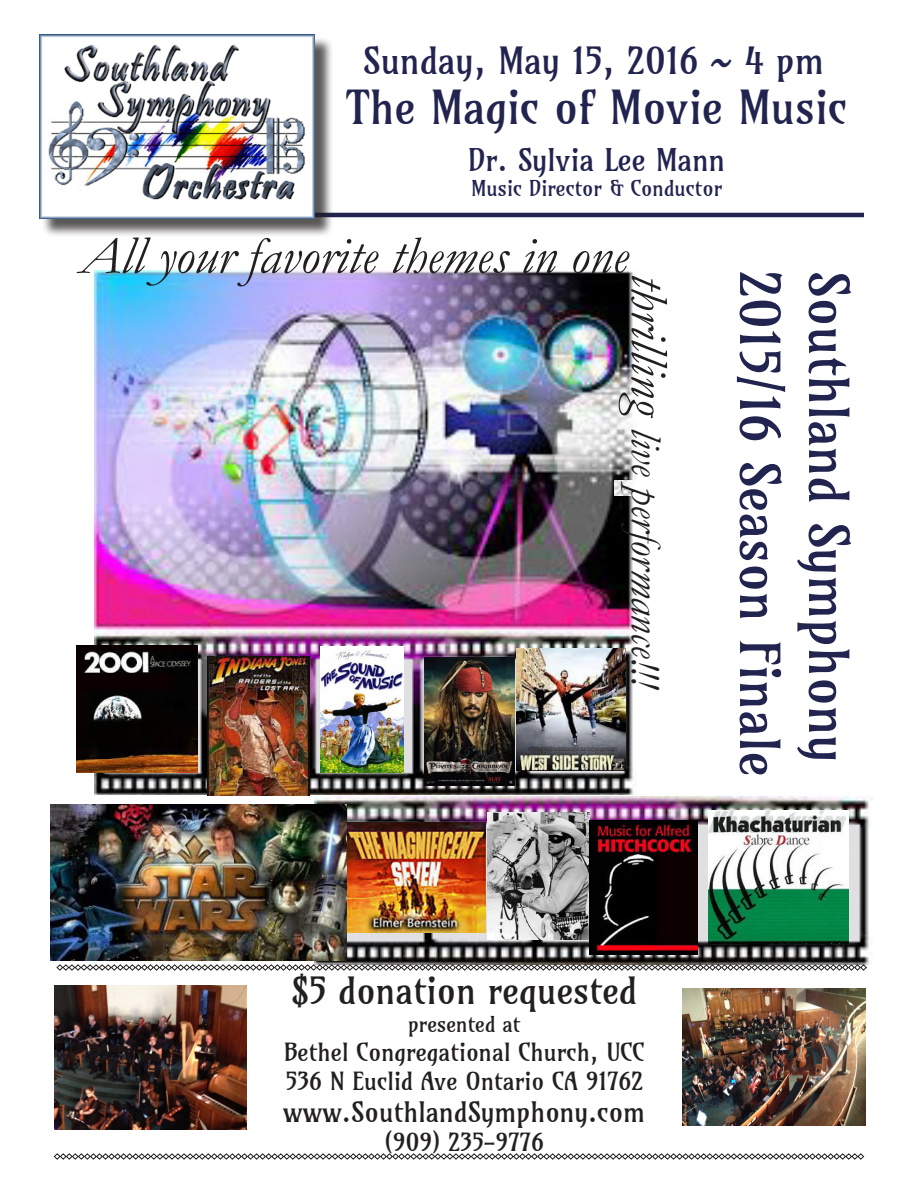
<style>
.page{position:relative;width:918px;height:1188px;background:#fff}
.page>*{position:absolute;margin:0;border:0;box-sizing:border-box;transform-origin:0 0}
.t1{font:54px "Amarante";color:#222450}
.t2{font:italic 54px "Garamond";color:#231f20}
.t3{font:45px "Amarante";color:#222450}
.t4{font:italic 43.5px "Garamond";color:#231f20}
.t5{font:36px "Amarante";color:#222450}
.t6{font:36px "Amarante";color:#231f20}
.t7{font:30px "Amarante";color:#222450}
.t8{font:27px "Amarante";color:#231f20}
.t9{font:24px/28.8px "Amarante";color:#231f20}
.t10{font:21px "Amarante";color:#222450}
.t11{font:21px "Amarante";color:#231f20}
.s1{font-size:54px}
</style>
<div class="page">
<img style="left:315px;top:796px;width:558px;height:169px">
<img style="left:95px;top:270px;width:542px;height:525px">
<hr style="left:51px;top:213px;width:813px;height:4px;background:#222450">
<img style="left:54px;top:986px;width:192px;height:144px">
<img style="left:682px;top:989px;width:183px;height:137px">
<svg style="left:54px;top:1153px;width:810px;height:7px"></svg>
<svg style="left:56px;top:964px;width:811px;height:7px"></svg>
<div style="left:42px;top:36px;width:291px;height:201px;background:#231f20;opacity:.75"></div>
<img style="left:39px;top:34px;width:276px;height:185px">
<img style="left:76px;top:646px;width:122px;height:126px">
<img style="left:207px;top:657px;width:103px;height:138px">
<img style="left:320px;top:647px;width:84px;height:125px">
<img style="left:517px;top:648px;width:109px;height:122px">
<img style="left:347px;top:822px;width:139px;height:110px">
<img style="left:424px;top:657px;width:90px;height:128px">
<img style="left:488px;top:812px;width:102px;height:128px">
<img style="left:590px;top:821px;width:108px;height:134px">
<img style="left:709px;top:811px;width:140px;height:132px">
<img style="left:615px;top:480px;width:17px;height:15px">
<img style="left:50px;top:805px;width:297px;height:156px">
<p class="t5" style="left:363px;top:38px;width:463px">Sunday, May 15, 2016 ~ 4 pm</p>
<p class="t3" style="left:346px;top:79px;width:503px">The Magic of Movie Music</p>
<p class="t7" style="left:468px;top:141px;width:259px">Dr. Sylvia Lee Mann</p>
<p class="t10" style="left:471px;top:175px;width:252px">Music Director &amp; Conductor</p>
<p class="t2" style="left:80px;top:219px;width:550px">All your favorite themes in one</p>
<p class="t4" style="left:675px;top:274px;width:417px;rotate:90deg"><span class="s1">thrilling</span> live performance!!!</p>
<p class="t1" style="left:793px;top:270px;width:508px;rotate:90deg">2015/16 Season Finale</p>
<p class="t1" style="left:862px;top:270px;width:494px;rotate:90deg">Southland Symphony</p>
<p class="t6" style="left:292px;top:968px;width:347px">$5 donation requested</p>
<p class="t11" style="left:408px;top:1012px;width:114px">presented at</p>
<p class="t9" style="left:284px;top:1038px;width:362px">Bethel Congregational Church, UCC<br>536 N Euclid Ave Ontario CA 91762</p>
<p class="t8" style="left:283px;top:1096px;width:363px">www.SouthlandSymphony.com</p>
<p class="t9" style="left:385px;top:1128px;width:161px">(909) 235-9776</p>
</div>
